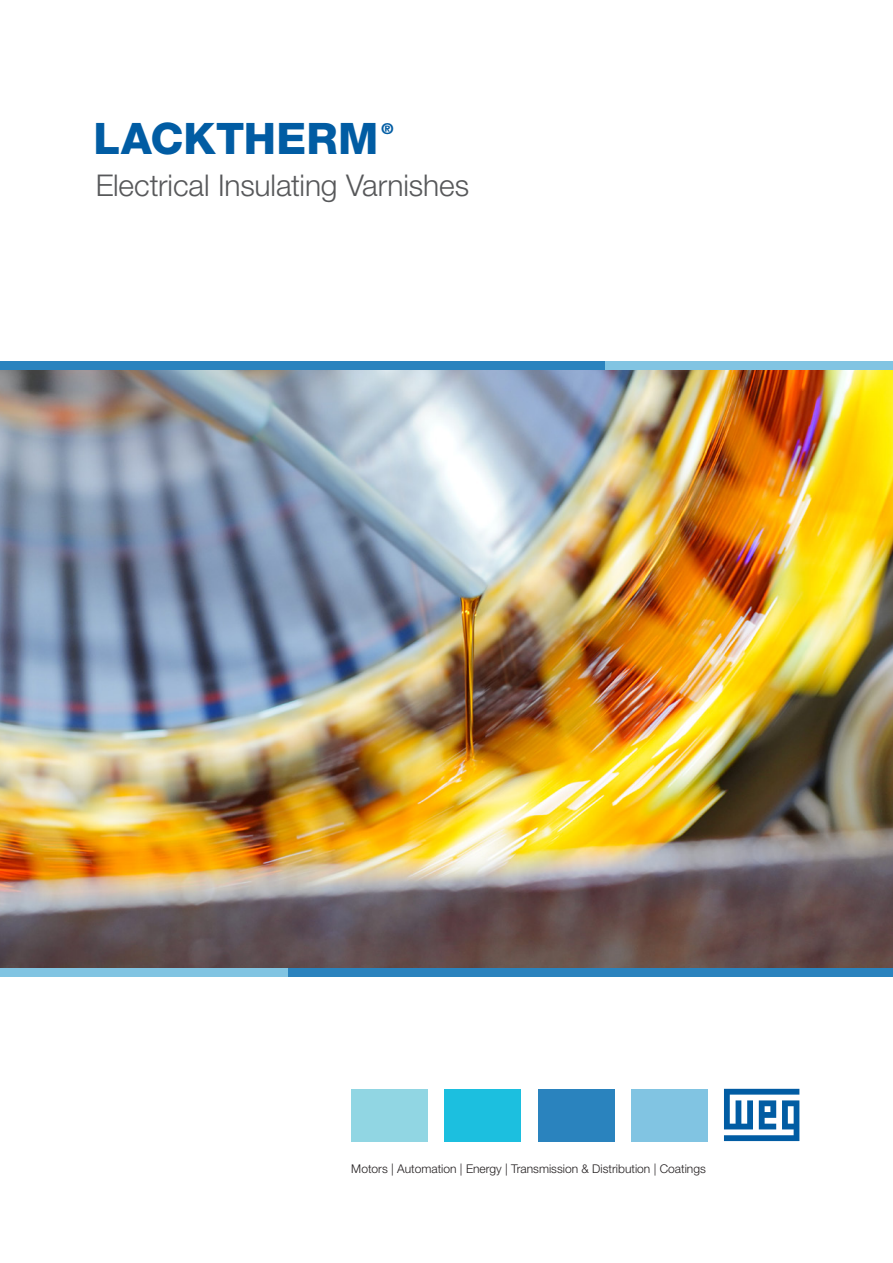
<style>
.page{position:relative;width:893px;height:1263px;background:#fff}
.page>*{position:absolute;margin:0;border:0;box-sizing:border-box;transform-origin:0 0}
.t1{font:800 43.5px "Helvetica Neue LT Pro";letter-spacing:.005em;color:#015ca3}
._02___Subtitle_GREY_HN45_28pt{font:300 30px "Helvetica Neue LT Pro";letter-spacing:-.005em;color:#57585a}
.t2{font:800 15px "Helvetica Neue LT Pro";color:#015ca3}
.t3{font:300 12px "Helvetica Neue LT Pro";color:#231f20}
</style>
<div class="page">
<img style="left:0;top:370px;width:893px;height:598px">
<svg style="left:724px;top:1089px;width:75px;height:52px"></svg>
<div style="left:351px;top:1089px;width:77px;height:52px;background:#91d6e3"></div>
<div style="left:445px;top:1089px;width:76px;height:52px;background:#1cbfdf"></div>
<div style="left:538px;top:1089px;width:76px;height:52px;background:#2a83be"></div>
<div style="left:631px;top:1089px;width:77px;height:52px;background:#81c4e2"></div>
<div style="left:0;top:361px;width:605px;height:9px;background:#2a83be"></div>
<div style="left:605px;top:361px;width:288px;height:9px;background:#81c4e2"></div>
<div style="left:288px;top:968px;width:605px;height:8px;background:#2a83be"></div>
<div style="left:0;top:968px;width:288px;height:8px;background:#81c4e2"></div>
<p class="t1" style="left:94px;top:113px;width:286px">LACKTHERM</p>
<p class="_02___Subtitle_GREY_HN45_28pt" style="left:96px;top:167px;width:375px">Electrical Insulating Varnishes</p>
<p class="t2" style="left:382px;top:120px;width:13px">®</p>
<p class="t3" style="left:351px;top:1162px;width:356px">Motors | Automation | Energy | Transmission &amp; Distribution | Coatings</p>
</div>
